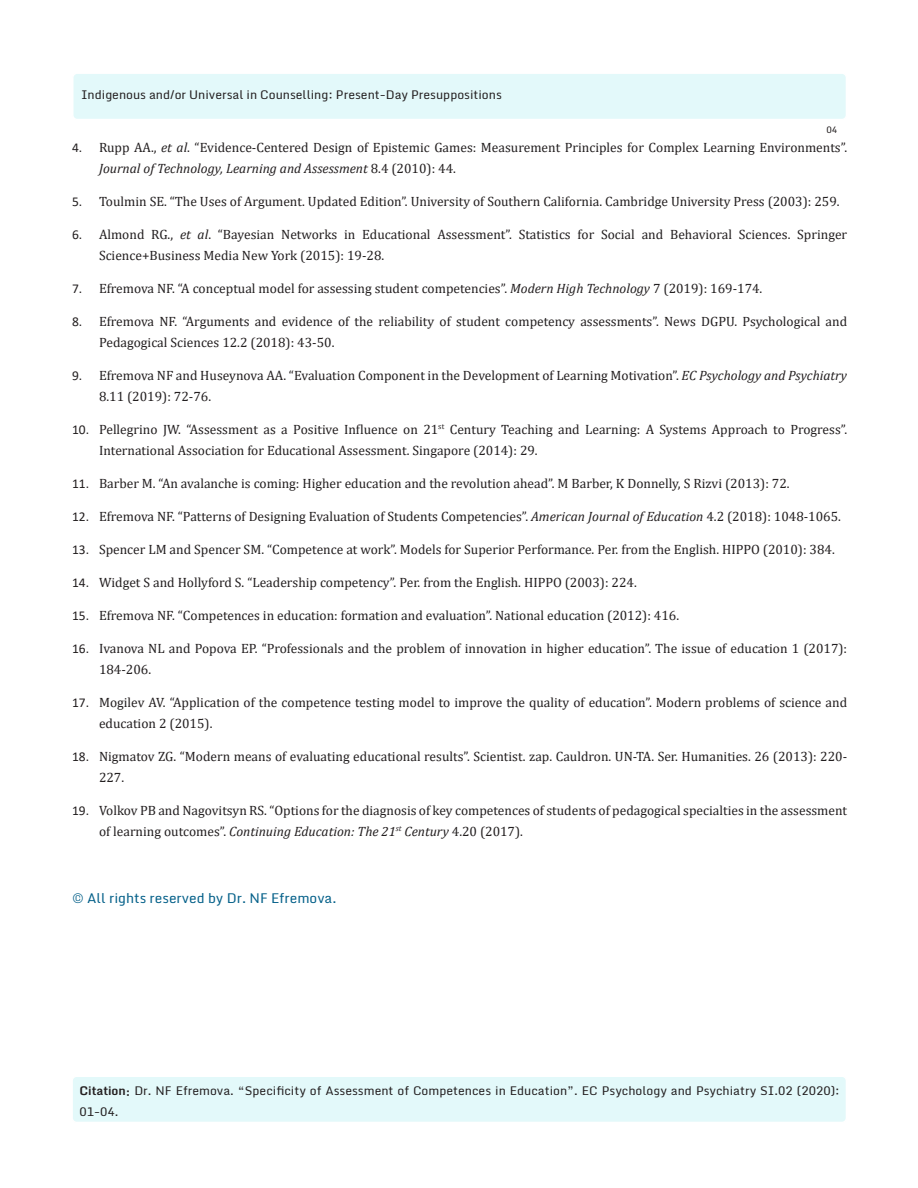
<style>
.page{position:relative;width:918px;height:1188px;background:#fff}
.page>*{position:absolute;margin:0;border:0;box-sizing:border-box;transform-origin:0 0}
.t1{font:13.5px/21px "Cambria";color:#231f20}
.t2{font:13.5px "Monda";color:#046089}
.t3{font:12px/21px "Monda";color:#231f20}
.t4{font:9px "Monda";color:#231f20}
.s1{font-family:"Calibri"}
.s2{font-style:italic}
.s3{font-weight:700}
</style>
<div class="page">
<div style="left:73px;top:73px;width:773px;height:47px;background:#e3f9fa;border-radius:4px"></div>
<div style="left:72px;top:72px;width:775px;height:48px;border:2px solid #fff;border-radius:4px"></div>
<div style="left:72px;top:1076px;width:774px;height:46px;background:#e3f9fa;border-radius:4px"></div>
<div style="left:71px;top:1076px;width:776px;height:47px;border:2px solid #fff;border-radius:4px"></div>
<p class="t3" style="left:81px;top:85px;width:422px">Indigenous and/or Universal in Counselling: Present-Day Presuppositions</p>
<p class="t4" style="left:826px;top:124px;width:12px">04</p>
<p class="t1" style="left:99px;top:136px;width:750px;text-indent:-27px"><span class="s1">4.</span> Rupp AA., <span class="s2">et al</span>. “Evidence-Centered Design of Epistemic Games: Measurement Principles for Complex Learning Environments”.<br><span class="s2">Journal of Technology, Learning and Assessment</span> 8.4 (2010): 44.</p>
<p class="t1" style="left:72px;top:190px;width:769px"><span class="s1">5.</span> Toulmin SE. “The Uses of Argument. Updated Edition”. University of Southern California. Cambridge University Press (2003): 259.</p>
<p class="t1" style="left:99px;top:223px;width:750px;text-indent:-27px"><span class="s1">6.</span> Almond RG., <span class="s2">et al</span>. “Bayesian Networks in Educational Assessment”. Statistics for Social and Behavioral Sciences. Springer<br>Science+Business Media New York (2015): 19-28.</p>
<p class="t1" style="left:72px;top:277px;width:692px"><span class="s1">7.</span> Efremova NF. “A conceptual model for assessing student competencies”. <span class="s2">Modern High Technology</span> 7 (2019): 169-174.</p>
<p class="t1" style="left:99px;top:310px;width:750px;text-indent:-27px"><span class="s1">8.</span> Efremova NF. “Arguments and evidence of the reliability of student competency assessments”. News DGPU. Psychological and<br>Pedagogical Sciences 12.2 (2018): 43-50.</p>
<p class="t1" style="left:99px;top:364px;width:750px;text-indent:-27px"><span class="s1">9.</span> Efremova NF and Huseynova АА. “Evaluation Component in the Development of Learning Motivation”. <span class="s2">EC Psychology and Psychiatry<br></span>8.11 (2019): 72-76.</p>
<p class="t1" style="left:99px;top:418px;width:750px;text-indent:-27px"><span class="s1">10.</span> Pellegrino JW. “Assessment as a Positive Influence on 21<sup>st</sup> Century Teaching and Learning: A Systems Approach to Progress”.<br>International Association for Educational Assessment. Singapore (2014): 29.</p>
<p class="t1" style="left:72px;top:472px;width:719px"><span class="s1">11.</span> Barber M. “An avalanche is coming: Higher education and the revolution ahead”. M Barber, K Donnelly, S Rizvi (2013): 72.</p>
<p class="t1" style="left:72px;top:505px;width:770px"><span class="s1">12.</span> Efremova NF. “Patterns оf Designing Evaluation оf Students Competencies”. <span class="s2">American Journal of Education</span> 4.2 (2018): 1048-1065.</p>
<p class="t1" style="left:72px;top:538px;width:764px"><span class="s1">13.</span> Spencer LM and Spencer SM. “Competence at work”. Models for Superior Performance. Per. from the English. HIPPO (2010): 384.</p>
<p class="t1" style="left:72px;top:571px;width:566px"><span class="s1">14.</span> Widget S and Hollyford S. “Leadership competency”. Per. from the English. HIPPO (2003): 224.</p>
<p class="t1" style="left:72px;top:604px;width:609px"><span class="s1">15.</span> Efremova NF. “Competences in education: formation and evaluation”. National education (2012): 416.</p>
<p class="t1" style="left:99px;top:637px;width:750px;text-indent:-27px"><span class="s1">16.</span> Ivanova NL and Popova EP. “Professionals and the problem of innovation in higher education”. The issue of education 1 (2017):<br>184-206.</p>
<p class="t1" style="left:99px;top:691px;width:750px;text-indent:-27px"><span class="s1">17.</span> Mogilev AV. “Application of the competence testing model to improve the quality of education”. Modern problems of science and education 2 (2015).</p>
<p class="t1" style="left:99px;top:745px;width:750px;text-indent:-27px"><span class="s1">18.</span> Nigmatov ZG. “Modern means of evaluating educational results”. Scientist. zap. Cauldron. UN-TA. Ser. Humanities. 26 (2013): 220-<br>227.</p>
<p class="t1" style="left:99px;top:799px;width:750px;text-indent:-27px"><span class="s1">19.</span> Volkov PB and Nagovitsyn RS. “Options for the diagnosis of key competences of students of pedagogical specialties in the assessment of learning outcomes”. <span class="s2">Continuing Education: The 21</span><sup>st</sup> <span class="s2">Century</span> 4.20 (2017).</p>
<p class="t2" style="left:72px;top:889px;width:266px">© All rights reserved by Dr. NF Efremova.</p>
<p class="t3" style="left:80px;top:1081px;width:762px"><span class="s3">Citation:</span> Dr. NF Efremova. “Specificity of Assessment of Competences in Education”. EC Psychology and Psychiatry SI.02 (2020):<br>01-04.</p>
</div>
